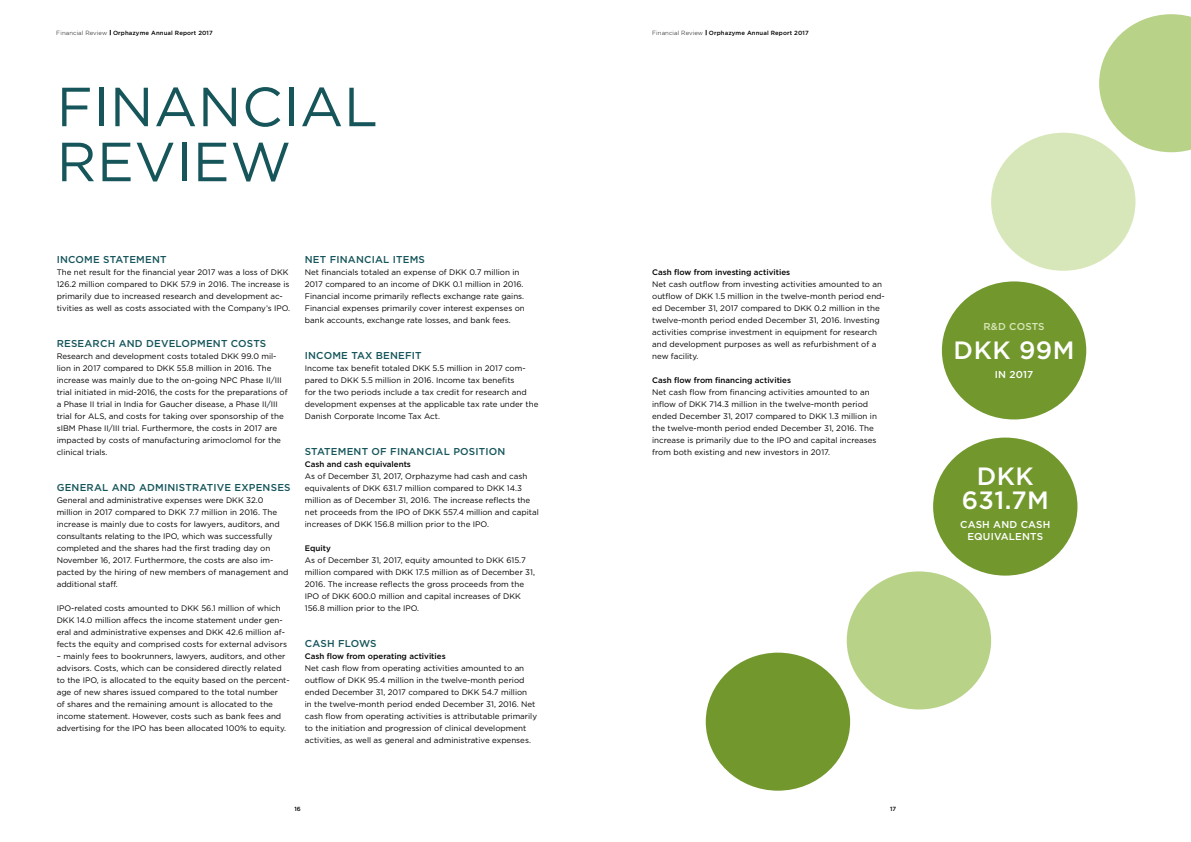
<style>
.page{position:relative;width:1191px;height:842px;background:#fff}
.page>*{position:absolute;margin:0;border:0;box-sizing:border-box;transform-origin:0 0}
.Rubrik{font:55px/55px "Gotham";letter-spacing:.01em;color:#16555a}
.Fremhævet{font:500 25px "Gotham";letter-spacing:.02em;color:#fff}
.Underrubrik{font:500 10px "Gotham";letter-spacing:.02em;color:#16555a}
.Infografik_rubrik{font:500 10px "Gotham";letter-spacing:.02em;color:#fff}
.Infografik_rubrik-2{font:500 10px "Gotham";letter-spacing:.005em;color:#d8e7b9}
.Brød{font:8px/12px "Gotham";color:#000}
.Brød-2{font:500 8px "Gotham";color:#000}
.Brød_Medium{font:500 8px "Gotham";color:#000}
.Underrubrik-2{font:500 6px "Gotham";letter-spacing:.02em;color:#000}
.s1{font-weight:300}
</style>
<div class="page">
<div style="left:942px;top:281px;width:144px;height:138px;background:#72982d;border-radius:50%"></div>
<div style="left:933px;top:438px;width:144px;height:138px;background:#72982d;border-radius:50%"></div>
<div style="left:846px;top:571px;width:145px;height:138px;background:#b8d288;border-radius:50%"></div>
<div style="left:706px;top:653px;width:144px;height:138px;background:#72982d;border-radius:50%"></div>
<div style="left:991px;top:133px;width:144px;height:138px;background:#d8e7b9;border-radius:50%"></div>
<svg style="left:1099px;top:14px;width:92px;height:138px"></svg>
<p class="Underrubrik-2" style="left:56px;top:29px;width:158px"><span class="s1">Financial Review</span> Orphazyme Annual Report 2017</p>
<p class="Underrubrik-2" style="left:652px;top:29px;width:158px"><span class="s1">Financial Review</span> Orphazyme Annual Report 2017</p>
<p class="Rubrik" style="left:57px;top:78px;width:322px">FINANCIAL<br>REVIEW</p>
<p class="Underrubrik" style="left:57px;top:253px;width:111px">INCOME STATEMENT</p>
<p class="Brød" style="left:57px;top:266px;width:235px">The net result for the financial year 2017 was a loss of DKK 126.2 million compared to DKK 57.9 in 2016. The increase is primarily due to increased research and development ac&shy;tivities as well as costs associated with the Company’s IPO.</p>
<p class="Underrubrik" style="left:57px;top:337px;width:211px">RESEARCH AND DEVELOPMENT COSTS</p>
<p class="Brød" style="left:57px;top:350px;width:232px">Research and development costs totaled DKK 99.0 mil&shy;lion in 2017 compared to DKK 55.8 million in 2016. The increase was mainly due to the on-going NPC Phase II/III trial initiated in mid-2016, the costs for the preparations of a Phase II trial in India for Gaucher disease, a Phase II/III trial for ALS, and costs for taking over sponsorship of the sIBM Phase II/III trial. Furthermore, the costs in 2017 are impacted by costs of manufacturing arimoclomol for the clinical trials.</p>
<p class="Underrubrik" style="left:57px;top:481px;width:235px">GENERAL AND ADMINISTRATIVE EXPENSES</p>
<p class="Brød" style="left:57px;top:494px;width:233px">General and administrative expenses were DKK 32.0 million in 2017 compared to DKK 7.7 million in 2016. The increase is mainly due to costs for lawyers, auditors, and consultants relating to the IPO, which was successfully completed and the shares had the first trading day on November 16, 2017. Furthermore, the costs are also im&shy;pacted by the hiring of new members of management and additional staff.</p>
<p class="Brød" style="left:57px;top:602px;width:232px">IPO-related costs amounted to DKK 56.1 million of which DKK 14.0 million affecs the income statement under gen&shy;eral and administrative expenses and DKK 42.6 million af&shy;fects the equity and comprised costs for external advisors</p>
<p class="Brød" style="left:57px;top:650px;width:235px">– mainly fees to bookrunners, lawyers, auditors, and other advisors. Costs, which can be considered directly related to the IPO, is allocated to the equity based on the percent&shy;age of new shares issued compared to the total number<br>of shares and the remaining amount is allocated to the income statement. However, costs such as bank fees and advertising for the IPO has been allocated 100% to equity.</p>
<p class="Underrubrik" style="left:305px;top:253px;width:122px">NET FINANCIAL ITEMS</p>
<p class="Brød" style="left:305px;top:266px;width:221px">Net financials totaled an expense of DKK 0.7 million in 2017 compared to an income of DKK 0.1 million in 2016.<br>Financial income primarily reflects exchange rate gains.<br>Financial expenses primarily cover interest expenses on bank accounts, exchange rate losses, and bank fees.</p>
<p class="Underrubrik" style="left:305px;top:349px;width:118px">INCOME TAX BENEFIT</p>
<p class="Brød" style="left:305px;top:362px;width:235px">Income tax benefit totaled DKK 5.5 million in 2017 com&shy;pared to DKK 5.5 million in 2016. Income tax benefits<br>for the two periods include a tax credit for research and development expenses at the applicable tax rate under the Danish Corporate Income Tax Act.</p>
<p class="Underrubrik" style="left:305px;top:445px;width:202px">STATEMENT OF FINANCIAL POSITION</p>
<p class="Brød-2" style="left:305px;top:459px;width:108px">Cash and cash equivalents</p>
<p class="Brød" style="left:305px;top:470px;width:235px">As of December 31, 2017, Orphazyme had cash and cash equivalents of DKK 631.7 million compared to DKK 14.3 million as of December 31, 2016. The increase reflects the net proceeds from the IPO of DKK 557.4 million and capital increases of DKK 156.8 million prior to the IPO.</p>
<p class="Brød-2" style="left:305px;top:543px;width:27px">Equity</p>
<p class="Brød" style="left:305px;top:554px;width:232px">As of December 31, 2017, equity amounted to DKK 615.7 million compared with DKK 17.5 million as of December 31, 2016. The increase reflects the gross proceeds from the IPO of DKK 600.0 million and capital increases of DKK 156.8 million prior to the IPO.</p>
<p class="Underrubrik" style="left:305px;top:637px;width:73px">CASH FLOWS</p>
<p class="Brød-2" style="left:305px;top:651px;width:142px">Cash flow from operating activities</p>
<p class="Brød" style="left:305px;top:662px;width:234px">Net cash flow from operating activities amounted to an outflow of DKK 95.4 million in the twelve-month period ended December 31, 2017 compared to DKK 54.7 million<br>in the twelve-month period ended December 31, 2016. Net cash flow from operating activities is attributable primarily to the initiation and progression of clinical development activities, as well as general and administrative expenses.</p>
<p class="Brød-2" style="left:652px;top:267px;width:140px">Cash flow from investing activities</p>
<p class="Brød" style="left:652px;top:278px;width:234px">Net cash outflow from investing activities amounted to an outflow of DKK 1.5 million in the twelve-month period end&shy;ed December 31, 2017 compared to DKK 0.2 million in the twelve-month period ended December 31, 2016. Investing activities comprise investment in equipment for research and development purposes as well as refurbishment of a new facility.</p>
<p class="Brød_Medium" style="left:652px;top:375px;width:140px">Cash flow from financing activities</p>
<p class="Brød" style="left:652px;top:386px;width:226px">Net cash flow from financing activities amounted to an inflow of DKK 714.3 million in the twelve-month period ended December 31, 2017 compared to DKK 1.3 million in the twelve-month period ended December 31, 2016. The increase is primarily due to the IPO and capital increases from both existing and new investors in 2017.</p>
<p class="Underrubrik-2" style="left:294px;top:805px;width:8px">16</p>
<p class="Underrubrik-2" style="left:890px;top:805px;width:8px">17</p>
<p class="Infografik_rubrik-2" style="left:983px;top:320px;width:63px">R&amp;D COSTS</p>
<p class="Fremhævet" style="left:953px;top:334px;width:122px">DKK 99M</p>
<p class="Infografik_rubrik" style="left:994px;top:368px;width:40px">IN 2017</p>
<p class="Fremhævet" style="left:977px;top:459px;width:58px">DKK</p>
<p class="Fremhævet" style="left:961px;top:483px;width:89px">631.7M</p>
<p class="Infografik_rubrik" style="left:960px;top:518px;width:92px">CASH AND CASH</p>
<p class="Infografik_rubrik" style="left:967px;top:530px;width:77px">EQUIVALENTS</p>
</div>
